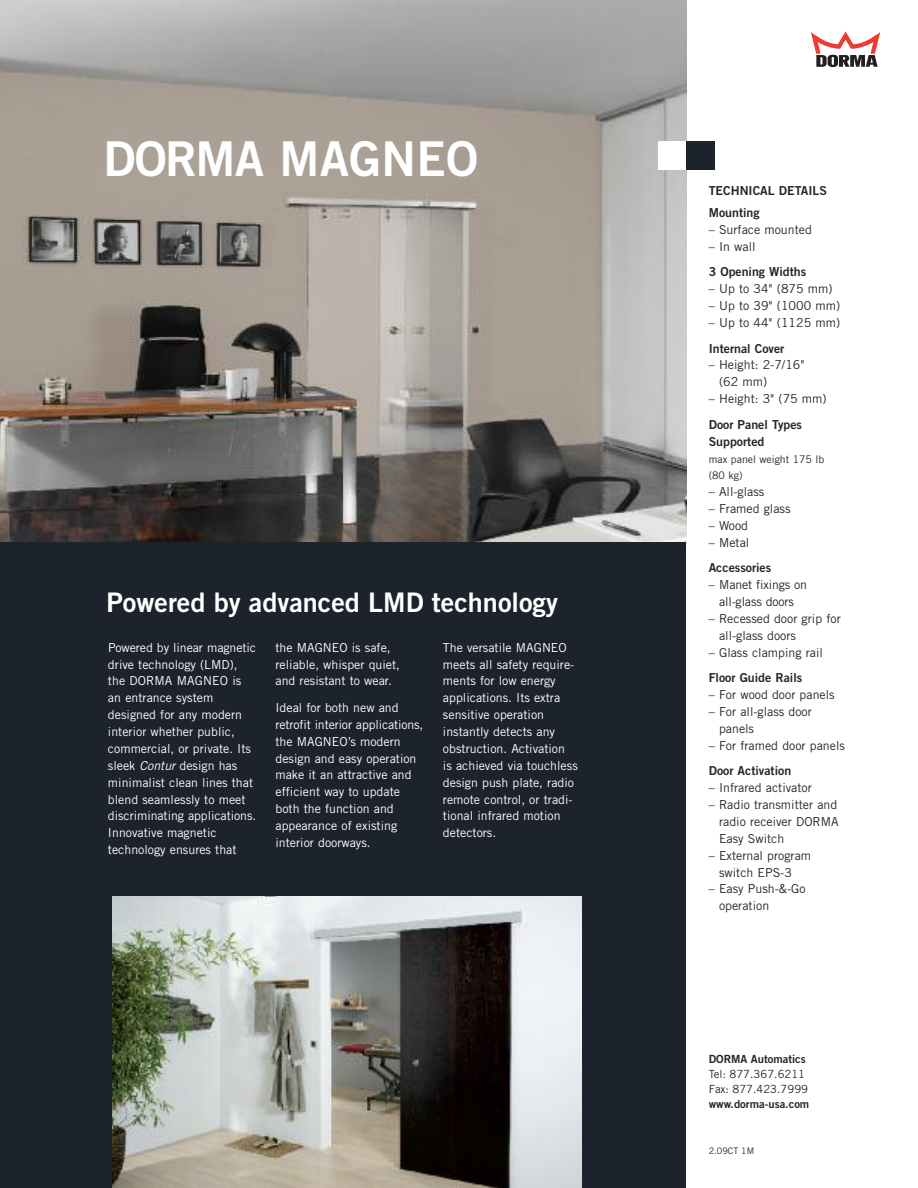
<style>
.page{position:relative;width:918px;height:1188px;background:#fff}
.page>*{position:absolute;margin:0;border:0;box-sizing:border-box;transform-origin:0 0}
.t1{font:48px "Trade Gothic LT Std Bd 2";letter-spacing:.005em;color:#fff}
.t2{font:27px "Trade Gothic LT Std Bd 2";color:#fff}
.t3{font:12.3px/16.8px "Trade Gothic LT Std";color:#fff}
.t4{font:12.3px/17px "Trade Gothic LT Std";color:#272627}
.t5{font:12.3px/22.4px "Trade Gothic LT Std Bd 2";color:#272627}
.t6{font:11.25px "Trade Gothic LT Std Bd 2";color:#272627}
.t7{font:11.25px/15px "Trade Gothic LT Std";color:#272627}
.t8{font:10.5px/16.8px "Trade Gothic LT Std";color:#272627}
.t9{font:9px "Trade Gothic LT Std";color:#272627}
.s1{font-style:italic}
</style>
<div class="page">
<img style="left:0;top:0;width:686px;height:542px">
<div style="left:0;top:542px;width:686px;height:646px;background:#1c232d"></div>
<img style="left:112px;top:896px;width:470px;height:292px">
<div style="left:658px;top:142px;width:28px;height:28px;background:#fff"></div>
<div style="left:686px;top:142px;width:28px;height:28px;background:#1c232d"></div>
<svg style="left:811px;top:32px;width:69px;height:35px"></svg>
<h1 class="t1" style="left:104px;top:142px;width:376px">DORMA MAGNEO</h1>
<h2 class="t2" style="left:106px;top:593px;width:453px">Powered by advanced LMD technology</h2>
<p class="t3" style="left:108px;top:640px;width:150px">Powered by linear magnetic drive technology (LMD), the DORMA MAGNEO is an entrance system designed for any modern interior whether public, commercial, or private. Its sleek <span class="s1">Contur</span> design has minimalist clean lines that blend seamlessly to meet discriminating applications.<br>Innovative magnetic technology ensures that</p>
<p class="t3" style="left:275px;top:640px;width:126px">the MAGNEO is safe, reliable, whisper quiet, and resistant to wear.</p>
<p class="t3" style="left:275px;top:700px;width:149px">Ideal for both new and retrofit interior applications, the MAGNEO’s modern design and easy operation make it an attractive and efficient way to update both the function and appearance of existing interior doorways.</p>
<p class="t3" style="left:443px;top:640px;width:136px">The versatile MAGNEO meets all safety require&shy;ments for low energy applications. Its extra sensitive operation instantly detects any obstruction. Activation<br>is achieved via touchless design push plate, radio remote control, or tradi&shy;tional infrared motion detectors.</p>
<p class="t5" style="left:709px;top:180px;width:120px">TECHNICAL DETAILS<br>Mounting</p>
<p class="t4" style="left:709px;top:222px;width:105px">– Surface mounted</p>
<p class="t4" style="left:709px;top:239px;width:48px">– In wall</p>
<p class="t5" style="left:709px;top:262px;width:99px">3 Opening Widths</p>
<p class="t4" style="left:709px;top:282px;width:125px">– Up to 34" (875 mm)</p>
<p class="t4" style="left:709px;top:298px;width:133px">– Up to 39" (1000 mm)</p>
<p class="t4" style="left:709px;top:315px;width:133px">– Up to 44" (1125 mm)</p>
<p class="t5" style="left:709px;top:338px;width:77px">Internal Cover</p>
<p class="t4" style="left:719px;top:358px;width:87px;text-indent:-10px">– Height: 2-7/16" (62 mm)</p>
<p class="t4" style="left:709px;top:392px;width:119px">– Height: 3" (75 mm)</p>
<p class="t5" style="left:709px;top:417px;width:95px;line-height:17px">Door Panel Types<br>Supported</p>
<p class="t8" style="left:709px;top:451px;width:117px">max panel weight 175 lb (80 kg)</p>
<p class="t4" style="left:709px;top:485px;width:57px">– All-glass</p>
<p class="t4" style="left:709px;top:501px;width:83px">– Framed glass</p>
<p class="t4" style="left:709px;top:518px;width:41px">– Wood</p>
<p class="t4" style="left:709px;top:535px;width:42px">– Metal</p>
<p class="t5" style="left:709px;top:558px;width:64px">Accessories</p>
<p class="t4" style="left:709px;top:578px;width:100px;text-align:center">– Manet fixings on all-glass doors</p>
<p class="t4" style="left:719px;top:611px;width:123px;text-indent:-10px">– Recessed door grip for all-glass doors</p>
<p class="t4" style="left:709px;top:645px;width:116px">– Glass clamping rail</p>
<p class="t5" style="left:709px;top:668px;width:95px">Floor Guide Rails</p>
<p class="t4" style="left:709px;top:687px;width:127px">– For wood door panels</p>
<p class="t4" style="left:719px;top:704px;width:94px;text-indent:-10px">– For all-glass door panels</p>
<p class="t4" style="left:709px;top:738px;width:138px">– For framed door panels</p>
<p class="t5" style="left:709px;top:761px;width:84px">Door Activation</p>
<p class="t4" style="left:709px;top:780px;width:105px">– Infrared activator</p>
<p class="t4" style="left:719px;top:797px;width:121px;text-align:justify;text-indent:-10px">– Radio transmitter and radio receiver DORMA Easy Switch</p>
<p class="t4" style="left:719px;top:848px;width:94px;text-indent:-10px">– External program switch EPS-3</p>
<p class="t4" style="left:719px;top:882px;width:88px;text-indent:-10px">– Easy Push-&amp;-Go operation</p>
<p class="t6" style="left:709px;top:1055px;width:99px">DORMA Automatics</p>
<p class="t7" style="left:709px;top:1067px;width:101px">Tel: 877.367.6211<br>Fax: 877.423.7999</p>
<p class="t6" style="left:709px;top:1099px;width:102px">www.dorma-usa.com</p>
<p class="t9" style="left:709px;top:1148px;width:47px">2.09CT 1M</p>
</div>
